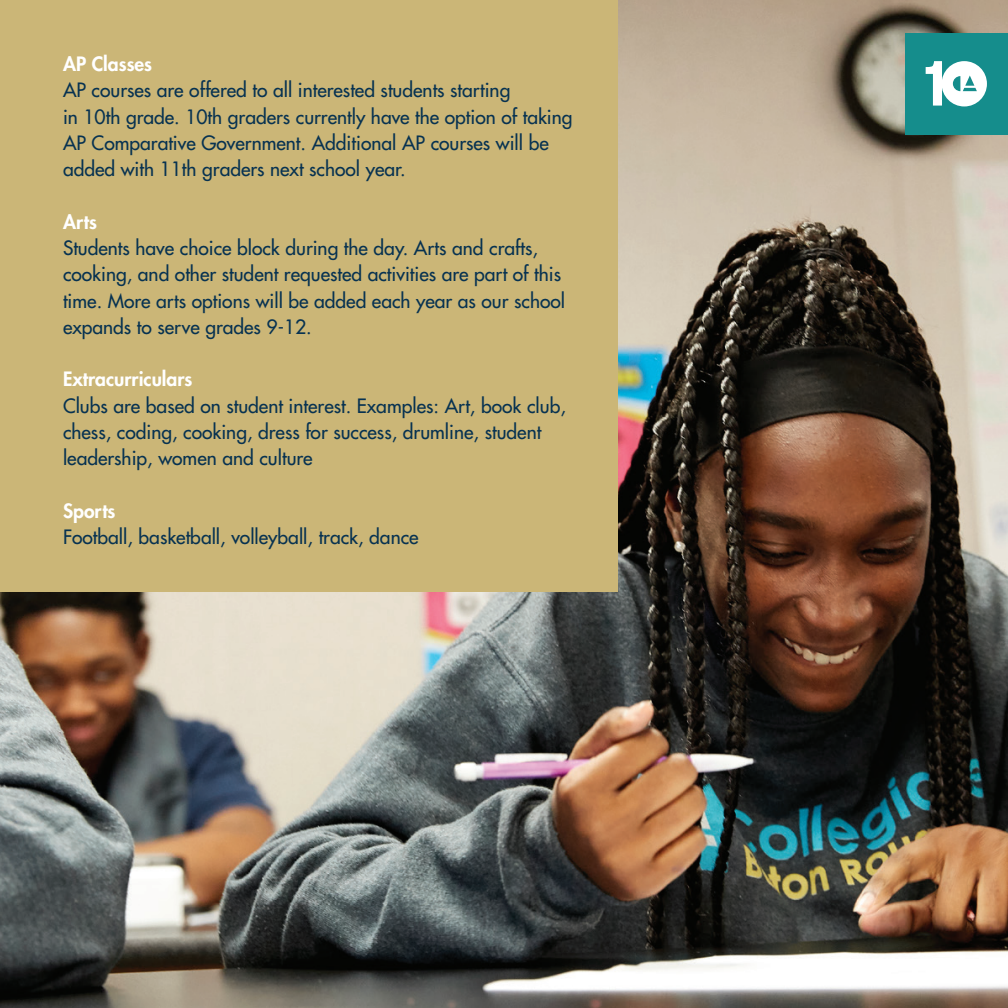
<style>
.page{position:relative;width:1008px;height:1008px;background:#fff}
.page>*{position:absolute;margin:0;border:0;box-sizing:border-box;transform-origin:0 0}
.t1{font:68.77px "British Rail Dark Normal";color:#fff}
.t2{font:19.25px/26.2px "Futura";color:#073251}
.t3{font:800 19.25px "Futura";color:#fff}
</style>
<div class="page">
<img style="left:0;top:0;width:1008px;height:1008px">
<div style="left:0;top:0;width:617px;height:592px;background:#cbb677"></div>
<div style="left:906px;top:33px;width:102px;height:102px;background:#158d8c"></div>
<div style="left:942px;top:61px;width:45px;height:45px;background:#fff;border-radius:50%"></div>
<svg style="left:953px;top:76px;width:24px;height:15px"></svg>
<p class="t3" style="left:63px;top:52px;width:91px">AP Classes</p>
<p class="t2" style="left:63px;top:77px;width:511px">AP courses are offered to all interested students starting<br>in 10th grade. 10th graders currently have the option of taking AP Comparative Government. Additional AP courses will be added with 11th graders next school year.</p>
<p class="t3" style="left:63px;top:209px;width:36px">Arts</p>
<p class="t2" style="left:63px;top:235px;width:504px">Students have choice block during the day. Arts and crafts, cooking, and other student requested activities are part of this time. More arts options will be added each year as our school expands to serve grades 9-12.</p>
<p class="t3" style="left:63px;top:367px;width:131px">Extracurriculars</p>
<p class="t2" style="left:63px;top:392px;width:504px">Clubs are based on student interest. Examples: Art, book club, chess, coding, cooking, dress for success, drumline, student leadership, women and culture</p>
<p class="t3" style="left:63px;top:498px;width:54px">Sports</p>
<p class="t2" style="left:63px;top:524px;width:357px">Football, basketball, volleyball, track, dance</p>
<h1 class="t1" style="left:925px;top:53px;width:22px">1</h1>
</div>
